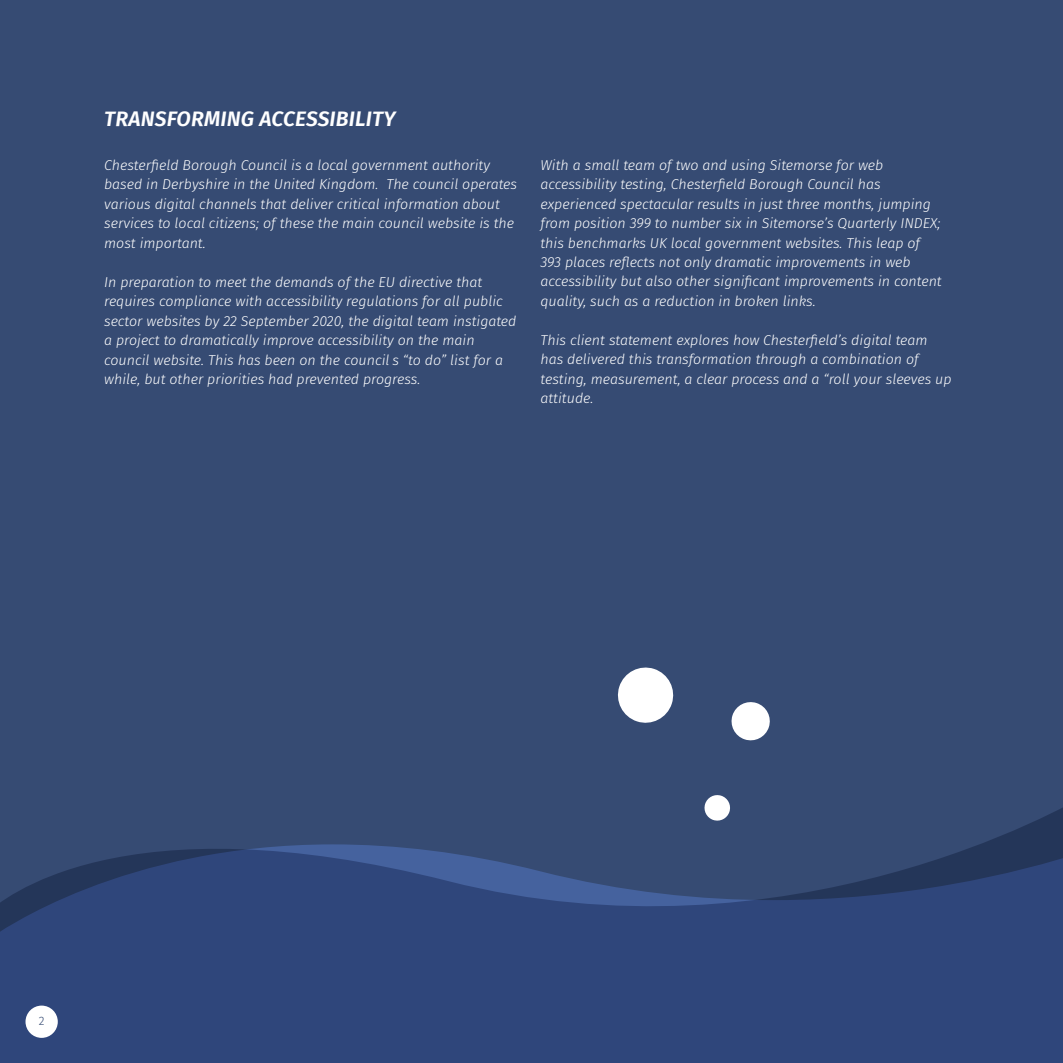
<style>
.page{position:relative;width:1063px;height:1063px;background:#364b73}
.page>*{position:absolute;margin:0;border:0;box-sizing:border-box;transform-origin:0 0}
.t1{font:italic 600 21px "Fira Sans";letter-spacing:.01em;color:#fff}
.t2{font:italic 300 14.25px/19.5px "Fira Sans";color:#fff}
.t3{font:300 12px "Fira Sans";color:#364b73}
</style>
<div class="page">
<svg style="left:0;top:808px;width:1063px;height:230px"></svg>
<div style="left:26px;top:1006px;width:32px;height:32px;background:#fff;border-radius:50%"></div>
<svg style="left:618px;top:667px;width:56px;height:56px"></svg>
<svg style="left:731px;top:702px;width:39px;height:39px"></svg>
<svg style="left:703px;top:795px;width:29px;height:27px"></svg>
<h2 class="t1" style="left:104px;top:102px;width:293px">TRANSFORMING ACCESSIBILITY</h2>
<p class="t2" style="left:104px;top:155px;width:414px">Chesterfield Borough Council is a local government authority based in Derbyshire in the United Kingdom. The council operates various digital channels that deliver critical information about services to local citizens; of these the main council website is the most important.</p>
<p class="t2" style="left:104px;top:272px;width:414px">In preparation to meet the demands of the EU directive that requires compliance with accessibility regulations for all public sector websites by 22 September 2020, the digital team instigated a project to dramatically improve accessibility on the main council website. This has been on the council s “to do” list for a while, but other priorities had prevented progress.</p>
<p class="t2" style="left:540px;top:155px;width:403px">With a small team of two and using Sitemorse for web accessibility testing, Chesterfield Borough Council has experienced spectacular results in just three months, jumping from position 399 to number six in Sitemorse’s Quarterly INDEX; this benchmarks UK local government websites. This leap of 393 places reflects not only dramatic improvements in web accessibility but also other significant improvements in content quality, such as a reduction in broken links.</p>
<p class="t2" style="left:540px;top:330px;width:413px">This client statement explores how Chesterfield’s digital team has delivered this transformation through a combination of testing, measurement, a clear process and a “roll your sleeves up attitude.</p>
<p class="t3" style="left:39px;top:1013px;width:7px">2</p>
</div>
